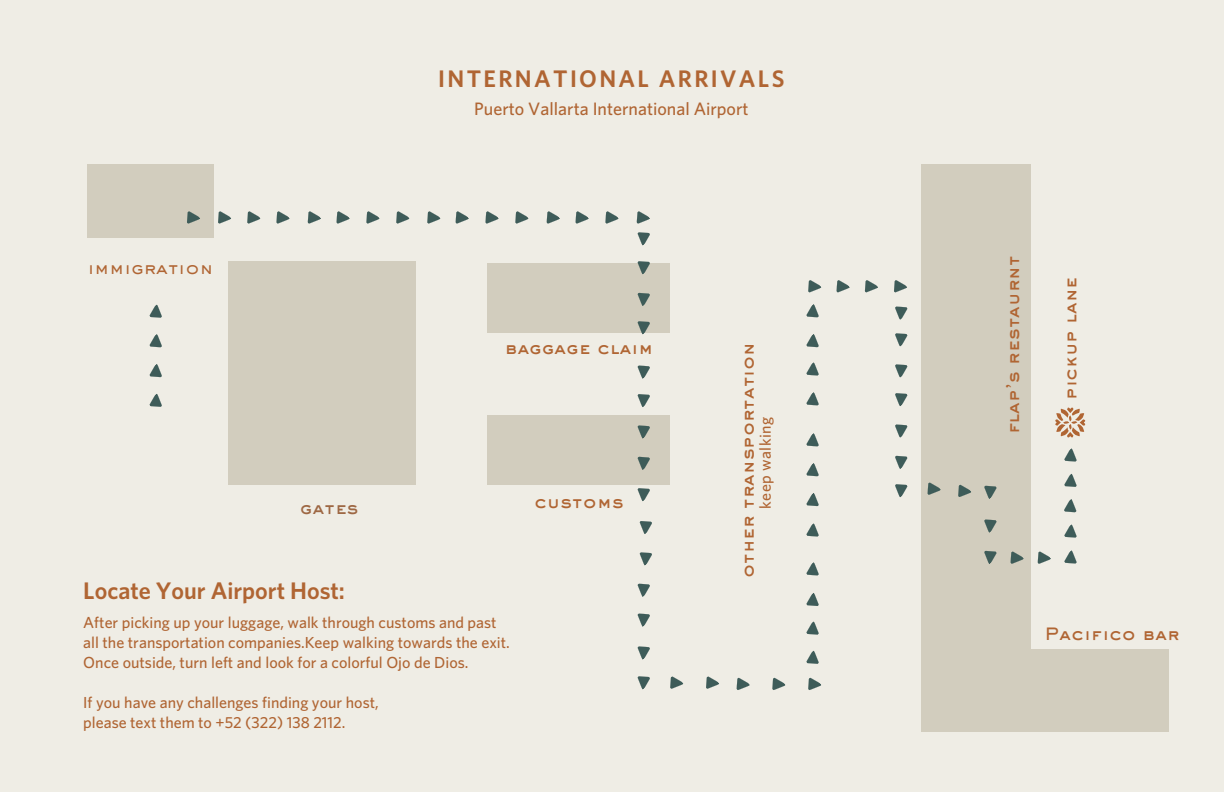
<style>
.page{position:relative;width:1224px;height:792px;background:#efede5}
.page>*{position:absolute;margin:0;border:0;box-sizing:border-box;transform-origin:0 0}
.t1{font:600 24px "Whitney";color:#b06533}
.t2{font:600 24px "Whitney";letter-spacing:.095em;color:#b06533}
.t3{font:500 18px "Whitney";color:#b06533}
.t4{font:800 17px "Sackers Gothic Std";letter-spacing:.01em;color:#b06533}
.t5{font:500 17px "Sackers Gothic Std";letter-spacing:.01em;color:#b06533}
.t6{font:800 17px "Sackers Gothic Std";letter-spacing:.01em;color:#9e6844}
.t7{font:500 16px/20px "Whitney";color:#b06533}
.t8{font:500 16px "Whitney";letter-spacing:.025em;color:#b06533}
</style>
<div class="page">
<div style="left:87px;top:164px;width:127px;height:74px;background:#d2cdbe"></div>
<div style="left:228px;top:262px;width:188px;height:223px;background:#d2cdbe"></div>
<div style="left:488px;top:263px;width:182px;height:69px;background:#d2cdbe"></div>
<div style="left:488px;top:416px;width:182px;height:69px;background:#d2cdbe"></div>
<svg style="left:670px;top:676px;width:14px;height:13px"></svg>
<svg style="left:736px;top:677px;width:14px;height:13px"></svg>
<svg style="left:772px;top:677px;width:14px;height:13px"></svg>
<svg style="left:808px;top:677px;width:13px;height:13px"></svg>
<svg style="left:187px;top:211px;width:13px;height:13px"></svg>
<svg style="left:218px;top:211px;width:13px;height:13px"></svg>
<svg style="left:247px;top:211px;width:14px;height:13px"></svg>
<svg style="left:276px;top:211px;width:14px;height:13px"></svg>
<svg style="left:307px;top:211px;width:14px;height:13px"></svg>
<svg style="left:336px;top:211px;width:14px;height:13px"></svg>
<svg style="left:366px;top:211px;width:14px;height:13px"></svg>
<svg style="left:396px;top:211px;width:14px;height:13px"></svg>
<svg style="left:427px;top:211px;width:14px;height:13px"></svg>
<svg style="left:455px;top:211px;width:14px;height:13px"></svg>
<svg style="left:485px;top:211px;width:14px;height:13px"></svg>
<svg style="left:515px;top:211px;width:14px;height:13px"></svg>
<svg style="left:546px;top:211px;width:14px;height:13px"></svg>
<svg style="left:575px;top:211px;width:14px;height:13px"></svg>
<svg style="left:605px;top:211px;width:14px;height:13px"></svg>
<svg style="left:149px;top:394px;width:13px;height:13px"></svg>
<svg style="left:149px;top:364px;width:13px;height:14px"></svg>
<svg style="left:149px;top:334px;width:13px;height:14px"></svg>
<svg style="left:149px;top:304px;width:13px;height:14px"></svg>
<svg style="left:637px;top:676px;width:13px;height:14px"></svg>
<svg style="left:636px;top:211px;width:14px;height:35px"></svg>
<svg style="left:637px;top:261px;width:13px;height:14px"></svg>
<svg style="left:637px;top:292px;width:13px;height:14px"></svg>
<svg style="left:634px;top:321px;width:19px;height:14px"></svg>
<svg style="left:637px;top:365px;width:13px;height:14px"></svg>
<svg style="left:637px;top:394px;width:13px;height:13px"></svg>
<svg style="left:637px;top:425px;width:13px;height:14px"></svg>
<svg style="left:637px;top:456px;width:13px;height:14px"></svg>
<svg style="left:637px;top:488px;width:13px;height:14px"></svg>
<svg style="left:639px;top:521px;width:13px;height:13px"></svg>
<svg style="left:639px;top:552px;width:13px;height:14px"></svg>
<svg style="left:637px;top:583px;width:13px;height:14px"></svg>
<svg style="left:637px;top:613px;width:13px;height:14px"></svg>
<svg style="left:637px;top:646px;width:13px;height:14px"></svg>
<svg style="left:806px;top:650px;width:13px;height:14px"></svg>
<svg style="left:806px;top:621px;width:13px;height:14px"></svg>
<svg style="left:806px;top:593px;width:13px;height:13px"></svg>
<svg style="left:806px;top:562px;width:13px;height:14px"></svg>
<svg style="left:806px;top:523px;width:13px;height:14px"></svg>
<svg style="left:806px;top:493px;width:13px;height:14px"></svg>
<svg style="left:806px;top:463px;width:13px;height:14px"></svg>
<svg style="left:806px;top:433px;width:13px;height:14px"></svg>
<svg style="left:806px;top:392px;width:13px;height:14px"></svg>
<svg style="left:806px;top:362px;width:13px;height:14px"></svg>
<svg style="left:806px;top:334px;width:13px;height:14px"></svg>
<svg style="left:806px;top:304px;width:13px;height:14px"></svg>
<svg style="left:808px;top:280px;width:14px;height:13px"></svg>
<svg style="left:836px;top:280px;width:14px;height:13px"></svg>
<svg style="left:864px;top:280px;width:14px;height:13px"></svg>
<div style="left:987px;top:650px;width:182px;height:82px;background:#d2cdbe"></div>
<div style="left:921px;top:164px;width:110px;height:568px;background:#d2cdbe"></div>
<svg style="left:927px;top:482px;width:14px;height:13px"></svg>
<svg style="left:958px;top:484px;width:13px;height:13px"></svg>
<svg style="left:984px;top:485px;width:13px;height:14px"></svg>
<svg style="left:984px;top:519px;width:13px;height:14px"></svg>
<svg style="left:894px;top:280px;width:14px;height:40px"></svg>
<svg style="left:895px;top:333px;width:13px;height:14px"></svg>
<svg style="left:895px;top:364px;width:13px;height:14px"></svg>
<svg style="left:895px;top:393px;width:13px;height:13px"></svg>
<svg style="left:895px;top:424px;width:13px;height:14px"></svg>
<svg style="left:895px;top:455px;width:13px;height:14px"></svg>
<svg style="left:895px;top:484px;width:13px;height:14px"></svg>
<svg style="left:984px;top:550px;width:40px;height:14px"></svg>
<svg style="left:1037px;top:551px;width:14px;height:13px"></svg>
<svg style="left:1064px;top:550px;width:13px;height:14px"></svg>
<svg style="left:1064px;top:524px;width:13px;height:14px"></svg>
<svg style="left:1055px;top:408px;width:30px;height:29px"></svg>
<svg style="left:706px;top:676px;width:13px;height:13px"></svg>
<svg style="left:1064px;top:499px;width:13px;height:14px"></svg>
<svg style="left:1064px;top:473px;width:13px;height:14px"></svg>
<svg style="left:1064px;top:448px;width:13px;height:14px"></svg>
<h1 class="t2" style="left:438px;top:65px;width:348px">INTERNATIONAL ARRIVALS</h1>
<p class="t5" style="left:88px;top:261px;width:127px">immigration</p>
<p class="t6" style="left:300px;top:501px;width:60px">gates</p>
<h3 class="t1" style="left:83px;top:576px;width:263px">Locate Your Airport Host:</h3>
<p class="t3" style="left:474px;top:98px;width:276px">Puerto Vallarta International Airport</p>
<p class="t4" style="left:505px;top:341px;width:150px">baggage claim</p>
<p class="t4" style="left:534px;top:495px;width:91px">customs</p>
<p class="t4" style="left:741px;top:578px;width:238px;rotate:-90deg">other transportation</p>
<p class="t8" style="left:756px;top:509px;width:93px;rotate:-90deg">keep walking</p>
<p class="t7" style="left:83px;top:612px;width:428px">After picking up your luggage, walk through customs and past all the transportation companies.Keep walking towards the exit.<br>Once outside, turn left and look for a colorful Ojo de Dios.</p>
<p class="t7" style="left:83px;top:692px;width:297px">If you have any challenges finding your host,</p>
<p class="t7" style="left:83px;top:712px;width:264px">please text them to +52 (322) 138 2112.</p>
<p class="t4" style="left:1006px;top:434px;width:180px;rotate:-90deg">flap’s restaurnt</p>
<p class="t4" style="left:1064px;top:400px;width:124px;rotate:-90deg">pickup lane</p>
<p class="t4" style="left:1045px;top:627px;width:137px">Pacifico bar</p>
</div>
